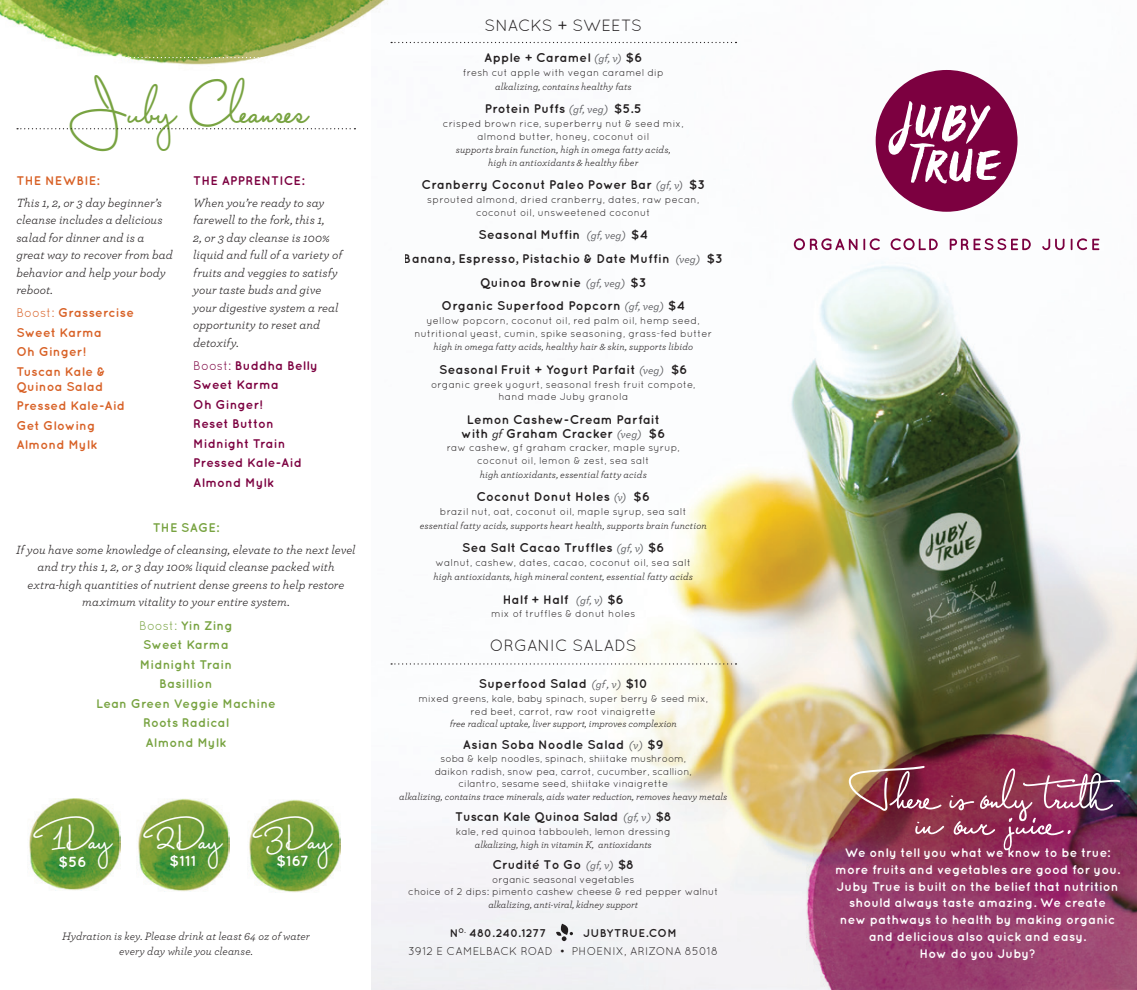
<style>
.page{position:relative;width:1137px;height:990px;background:#fff}
.page>*{position:absolute;margin:0;border:0;box-sizing:border-box;transform-origin:0 0}
.t1{font:47.62px "Capistrano BF";color:#78a341}
.t2{font:34.25px "Capistrano BF";letter-spacing:-.1em;color:#fff}
.t3{font:16.25px "Quicksand";color:#231f20}
.t4{font:700 14.62px "Quicksand";letter-spacing:.045em;color:#fff}
.t5{font:italic 12.5px/17.5px "Archer";letter-spacing:.005em;color:#231f20}
.t6{font:700 12.5px/23.6px "Quicksand";letter-spacing:.015em;color:#231f20;text-align:center}
.t7{font:700 12.5px/16.8px "Quicksand";letter-spacing:.015em;color:#fff;text-align:center}
.t8{font:700 12.5px/15px "Quicksand";letter-spacing:.015em;color:#d86126}
.t9{font:700 12.5px "Quicksand";letter-spacing:.015em;color:#78a341}
.t10{font:700 12.5px "Quicksand";letter-spacing:.015em;color:#7c0040}
.t11{font:700 12.5px "Quicksand";letter-spacing:.035em;color:#7c0040}
.t12{font:italic 11.25px "Archer";letter-spacing:.01em;color:#231f20}
.t13{font:11.25px "Quicksand";letter-spacing:.02em;color:#231f20}
.t14{font:700 11.25px "Quicksand";letter-spacing:.025em;color:#231f20}
.t15{font:10px/12.5px "Quicksand";letter-spacing:.015em;color:#231f20;text-align:center}
.t16{font:italic 10px/12.5px "Archer";letter-spacing:.01em;color:#231f20;text-align:center}
.t17{font:700 6.5px "Quicksand";color:#231f20}
.s1{font-family:"Archer";font-weight:500;font-style:italic;font-size:11.25px;color:#636366}
.s2{font-family:"Archer";font-weight:500;font-style:italic}
.s3{font-family:"Archer";font-style:italic}
.s4{font-family:"Quicksand";font-style:normal}
.s5{font-weight:400}
.s6{font-size:11.25px}
</style>
<div class="page">
<img style="left:371px;top:41px;width:765px;height:949px">
<img style="left:805px;top:728px;width:331px;height:262px">
<img style="left:0;top:0;width:509px;height:76px">
<img style="left:848px;top:766px;width:271px;height:84px">
<svg style="left:556px;top:924px;width:17px;height:17px"></svg>
<div style="left:875px;top:70px;width:142px;height:142px;background:#7c0040;border-radius:50%"></div>
<svg style="left:886px;top:101px;width:114px;height:83px"></svg>
<svg style="left:1042px;top:239px;width:22px;height:11px"></svg>
<svg style="left:1070px;top:238px;width:16px;height:12px"></svg>
<svg style="left:1092px;top:239px;width:7px;height:11px"></svg>
<svg style="left:949px;top:238px;width:81px;height:12px"></svg>
<svg style="left:890px;top:238px;width:47px;height:12px"></svg>
<svg style="left:793px;top:238px;width:64px;height:12px"></svg>
<svg style="left:863px;top:238px;width:16px;height:12px"></svg>
<svg style="left:84px;top:57px;width:233px;height:1px"></svg>
<img style="left:249px;top:799px;width:91px;height:93px">
<img style="left:138px;top:799px;width:92px;height:93px">
<img style="left:29px;top:799px;width:92px;height:92px">
<svg style="left:391px;top:42px;width:345px;height:1px"></svg>
<svg style="left:391px;top:663px;width:345px;height:2px"></svg>
<svg style="left:17px;top:73px;width:338px;height:57px"></svg>
<p class="t3" style="left:484px;top:16px;width:159px">SNACKS + SWEETS</p>
<p class="t6" style="left:484px;top:46px;width:160px">Apple + Caramel <span class="s1">(gf, v)</span> $6</p>
<p class="t15" style="left:463px;top:66px;width:202px">fresh cut apple with vegan caramel dip</p>
<p class="t16" style="left:495px;top:80px;width:138px">alkalizing, contains healthy fats</p>
<p class="t6" style="left:484px;top:97px;width:159px">Protein Puffs <span class="s1">(gf, veg)</span> $5.5</p>
<p class="t15" style="left:443px;top:117px;width:242px">crisped brown rice, superberry nut &amp; seed mix, almond butter, honey, coconut oil</p>
<p class="t16" style="left:456px;top:143px;width:216px">supports brain function, high in omega fatty acids, high in antioxidants &amp; healthy fiber</p>
<p class="t6" style="left:421px;top:173px;width:285px">Cranberry Coconut Paleo Power Bar <span class="s1">(gf, v)</span> $3</p>
<p class="t15" style="left:427px;top:193px;width:273px">sprouted almond, dried cranberry, dates, raw pecan, coconut oil, unsweetened coconut</p>
<p class="t6" style="left:404px;top:223px;width:320px">Seasonal Muffin <span class="s1">(gf, veg)</span> $4<br>Banana, Espresso, Pistachio &amp; Date Muffin <span class="s1">(veg)</span> $3<br>Quinoa Brownie <span class="s1">(gf, veg)</span> $3<br>Organic Superfood Popcorn <span class="s1">(gf, veg)</span> $4</p>
<p class="t15" style="left:414px;top:314px;width:299px">yellow popcorn, coconut oil, red palm oil, hemp seed, nutritional yeast, cumin, spike seasoning, grass-fed butter</p>
<p class="t16" style="left:433px;top:340px;width:261px">high in omega fatty acids, healthy hair &amp; skin, supports libido</p>
<p class="t6" style="left:439px;top:357px;width:250px">Seasonal Fruit + Yogurt Parfait <span class="s1">(veg)</span> $6</p>
<p class="t15" style="left:431px;top:378px;width:266px">organic greek yogurt, seasonal fresh fruit compote, hand made Juby granola</p>
<p class="t6" style="left:461px;top:412px;width:205px;line-height:13.8px">Lemon Cashew-Cream Parfait with <span class="s2">gf</span> Graham Cracker <span class="s1">(veg)</span> $6</p>
<p class="t15" style="left:446px;top:442px;width:234px">raw cashew, gf graham cracker, maple syrup, coconut oil, lemon &amp; zest, sea salt</p>
<p class="t16" style="left:480px;top:468px;width:168px">high antioxidants, essential fatty acids</p>
<p class="t6" style="left:476px;top:485px;width:175px">Coconut Donut Holes <span class="s1">(v)</span> $6</p>
<p class="t15" style="left:440px;top:505px;width:248px">brazil nut, oat, coconut oil, maple syrup, sea salt</p>
<p class="t16" style="left:420px;top:519px;width:288px">essential fatty acids, supports heart health, supports brain function</p>
<p class="t6" style="left:462px;top:536px;width:204px">Sea Salt Cacao Truffles <span class="s1">(gf, v)</span> $6</p>
<p class="t15" style="left:435px;top:556px;width:257px">walnut, cashew, dates, cacao, coconut oil, sea salt</p>
<p class="t16" style="left:433px;top:570px;width:261px">high antioxidants, high mineral content, essential fatty acids</p>
<p class="t6" style="left:502px;top:587px;width:123px">Half + Half <span class="s1">(gf, v)</span> $6</p>
<p class="t15" style="left:491px;top:608px;width:145px">mix of truffles &amp; donut holes</p>
<p class="t3" style="left:490px;top:636px;width:148px">ORGANIC SALADS</p>
<p class="t6" style="left:478px;top:672px;width:171px">Superfood Salad <span class="s1">(gf, v)</span> $10</p>
<p class="t15" style="left:418px;top:692px;width:291px">mixed greens, kale, baby spinach, super berry &amp; seed mix, red beet, carrot, raw root vinaigrette<br><span class="s3">free radical uptake, liver support, improves complexion</span></p>
<p class="t6" style="left:463px;top:732px;width:202px">Asian Soba Noodle Salad <span class="s1">(v)</span> $9</p>
<p class="t15" style="left:399px;top:752px;width:329px">soba &amp; kelp noodles, spinach, shiitake mushroom,<br>daikon radish, snow pea, carrot, cucumber, scallion,<br>cilantro, sesame seed, shiitake vinaigrette<br><span class="s3">alkalizing, contains trace minerals, aids water reduction, removes heavy metals</span></p>
<p class="t6" style="left:455px;top:805px;width:218px">Tuscan Kale Quinoa Salad <span class="s1">(gf, v)</span> $8</p>
<p class="t16" style="left:456px;top:825px;width:216px"><span class="s4">kale, red quinoa tabbouleh, lemon dressing </span>alkalizing, high in vitamin K, antioxidants</p>
<p class="t6" style="left:492px;top:852px;width:143px">Crudité To Go <span class="s1">(gf, v)</span> $8</p>
<p class="t15" style="left:408px;top:873px;width:311px">organic seasonal vegetables<br>choice of 2 dips: pimento cashew cheese &amp; red pepper walnut <span class="s3">alkalizing, anti-viral, kidney support</span></p>
<p class="t1" style="left:68px;top:78px;width:237px">Juby Cleanses</p>
<p class="t8" style="left:16px;top:172px;width:85px">THE NEWBIE:</p>
<p class="t5" style="left:16px;top:193px;width:158px">This 1, 2, or 3 day beginner’s cleanse includes a delicious salad for dinner and is a great way to recover from bad behavior and help your body reboot.</p>
<p class="t8" style="left:16px;top:305px;width:119px"><span class="s5">Boost:</span> Grassercise</p>
<p class="t8" style="left:16px;top:324px;width:87px">Sweet Karma</p>
<p class="t8" style="left:16px;top:344px;width:71px">Oh Ginger!</p>
<p class="t8" style="left:16px;top:363px;width:91px">Tuscan Kale &amp;<br>Quinoa Salad</p>
<p class="t8" style="left:16px;top:398px;width:110px">Pressed Kale-Aid</p>
<p class="t8" style="left:16px;top:417px;width:80px">Get Glowing</p>
<p class="t8" style="left:16px;top:437px;width:82px">Almond Mylk</p>
<p class="t10" style="left:193px;top:173px;width:113px">THE APPRENTICE:</p>
<p class="t5" style="left:193px;top:193px;width:150px">When you’re ready to say farewell to the fork, this 1,<br>2, or 3 day cleanse is 100% liquid and full of a variety of fruits and veggies to satisfy your taste buds and give your digestive system a real opportunity to reset and detoxify.</p>
<p class="t11" style="left:193px;top:358px;width:126px"><span class="s5">Boost:</span> Buddha Belly</p>
<p class="t10" style="left:193px;top:377px;width:87px">Sweet Karma</p>
<p class="t10" style="left:193px;top:397px;width:71px">Oh Ginger!</p>
<p class="t10" style="left:193px;top:416px;width:82px">Reset Button</p>
<p class="t10" style="left:193px;top:436px;width:94px">Midnight Train</p>
<p class="t10" style="left:193px;top:455px;width:110px">Pressed Kale-Aid</p>
<p class="t10" style="left:193px;top:475px;width:82px">Almond Mylk</p>
<p class="t9" style="left:153px;top:520px;width:68px">THE SAGE:</p>
<p class="t5" style="left:16px;top:540px;width:341px;text-align:center">If you have some knowledge of cleansing, elevate to the next level and try this 1, 2, or 3 day 100% liquid cleanse packed with extra-high quantities of nutrient dense greens to help restore maximum vitality to your entire system.</p>
<p class="t9" style="left:139px;top:618px;width:95px"><span class="s5">Boost:</span> Yin Zing</p>
<p class="t9" style="left:143px;top:637px;width:87px">Sweet Karma</p>
<p class="t9" style="left:140px;top:657px;width:94px">Midnight Train</p>
<p class="t9" style="left:159px;top:676px;width:55px">Basillion</p>
<p class="t9" style="left:96px;top:696px;width:181px">Lean Green Veggie Machine</p>
<p class="t9" style="left:143px;top:715px;width:87px">Roots Radical</p>
<p class="t9" style="left:145px;top:735px;width:82px">Almond Mylk</p>
<p class="t2" style="left:145px;top:816px;width:75px">Day</p>
<p class="t2" style="left:254px;top:816px;width:75px">Day</p>
<p class="t2" style="left:35px;top:816px;width:75px">Day</p>
<p class="t2" style="left:260px;top:816px;width:26px">3</p>
<p class="t2" style="left:48px;top:816px;width:20px">1</p>
<p class="t2" style="left:151px;top:816px;width:26px">2</p>
<p class="t7" style="left:835px;top:844px;width:286px">We only tell you what we know to be true: more fruits and vegetables are good for you.<br>Juby True is built on the belief that nutrition should always taste amazing. We create new pathways to health by making organic and delicious also quick and easy.</p>
<p class="t4" style="left:170px;top:852px;width:27px">$111</p>
<p class="t4" style="left:276px;top:852px;width:34px">$167</p>
<p class="t4" style="left:59px;top:853px;width:30px">$56</p>
<p class="t17" style="left:449px;top:927px;width:18px"><span class="s6">N</span>O.</p>
<p class="t12" style="left:62px;top:928px;width:249px">Hydration is key. Please drink at least 64 oz of water</p>
<p class="t14" style="left:469px;top:926px;width:78px">480.240.1277</p>
<p class="t14" style="left:583px;top:926px;width:95px">JUBYTRUE.COM</p>
<p class="t12" style="left:119px;top:943px;width:135px">every day while you cleanse.</p>
<p class="t13" style="left:408px;top:945px;width:311px">3912 E CAMELBACK ROAD • PHOENIX, ARIZONA 85018</p>
<p class="t7" style="left:919px;top:944px;width:118px">How do you Juby?</p>
</div>
